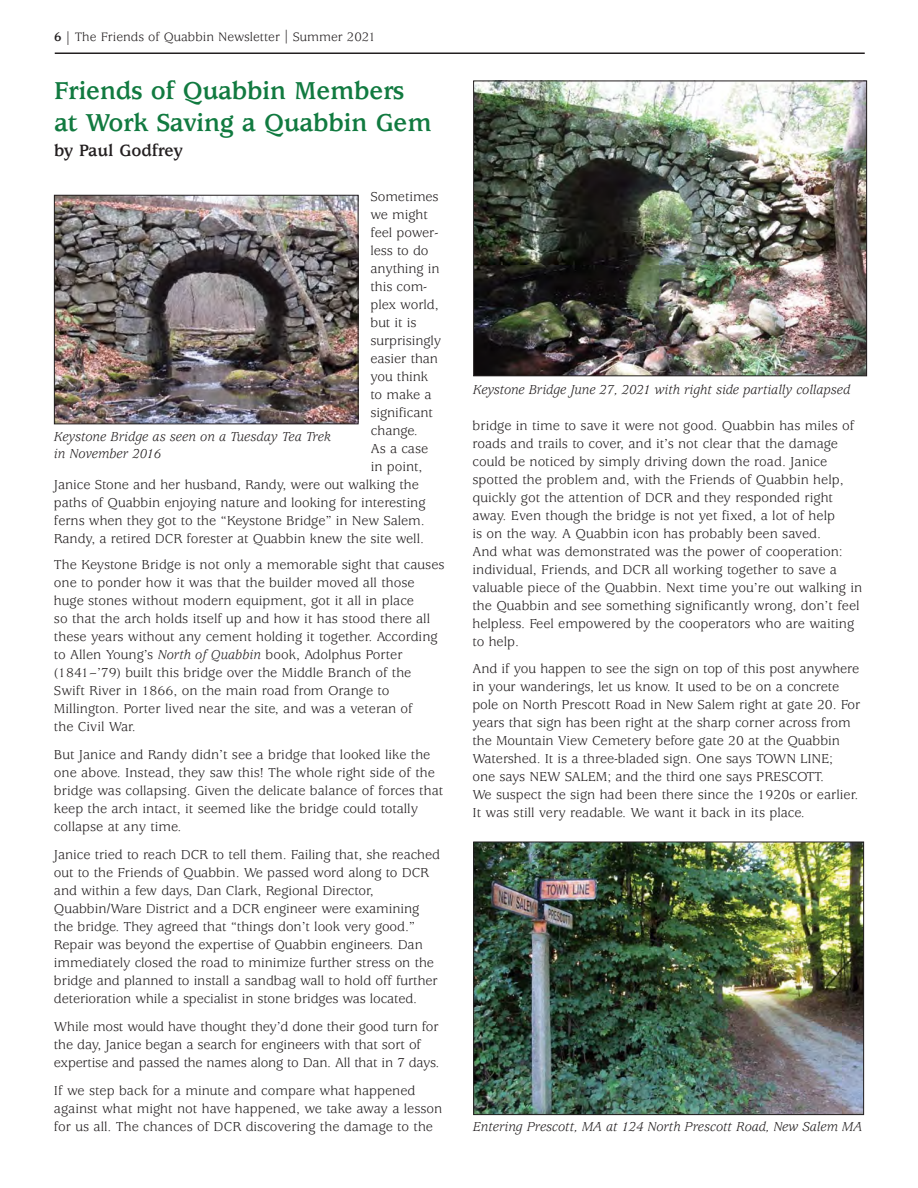
<style>
.page{position:relative;width:918px;height:1188px;background:#fff}
.page>*{position:absolute;margin:0;border:0;box-sizing:border-box;transform-origin:0 0}
.t1{font:700 27px/32.4px "Usherwood";letter-spacing:-.01em;color:#117a40}
.t2{font:700 18px "Usherwood";color:#231f20}
.t3{font:14.25px/18px "Usherwood";letter-spacing:-.005em;color:#231f20}
.t4{font:italic 14.25px/17.1px "Usherwood";letter-spacing:-.005em;color:#231f20}
.t5{font:13.5px "Usherwood";color:#231f20}
.s1{font-weight:700}
.s2{font-style:italic}
</style>
<div class="page">
<hr style="left:55px;top:52px;width:810px;height:2px;background:#231f20">
<img style="left:475px;top:83px;width:390px;height:291px">
<div style="left:473px;top:81px;width:394px;height:295px;border:1px solid #231f20"></div>
<img style="left:56px;top:197px;width:300px;height:225px">
<div style="left:54px;top:195px;width:304px;height:229px;border:1px solid #231f20"></div>
<img style="left:475px;top:844px;width:387px;height:269px">
<div style="left:473px;top:842px;width:391px;height:273px;border:1px solid #231f20"></div>
<p class="t5" style="left:54px;top:32px;width:324px"><span class="s1">6 |</span> The Friends of Quabbin Newsletter | Summer 2021</p>
<h1 class="t1" style="left:54px;top:77px;width:379px">Friends of Quabbin Members at Work Saving a Quabbin Gem</h1>
<p class="t2" style="left:54px;top:144px;width:130px">by Paul Godfrey</p>
<p class="t3" style="left:370px;top:189px;width:70px">Sometimes</p>
<p class="t3" style="left:370px;top:207px;width:59px">we might</p>
<p class="t3" style="left:370px;top:225px;width:69px">feel power-</p>
<p class="t3" style="left:370px;top:243px;width:60px">less to do</p>
<p class="t3" style="left:370px;top:261px;width:71px">anything in</p>
<p class="t3" style="left:370px;top:279px;width:58px">this com-</p>
<p class="t3" style="left:370px;top:297px;width:70px">plex world,</p>
<p class="t3" style="left:370px;top:315px;width:48px">but it is</p>
<p class="t3" style="left:370px;top:333px;width:72px">surprisingly</p>
<p class="t3" style="left:370px;top:351px;width:69px">easier than</p>
<p class="t3" style="left:370px;top:369px;width:59px">you think</p>
<p class="t3" style="left:370px;top:387px;width:63px">to make a</p>
<p class="t3" style="left:370px;top:405px;width:64px">significant</p>
<p class="t3" style="left:371px;top:423px;width:48px">change.</p>
<p class="t3" style="left:371px;top:441px;width:59px">As a case</p>
<p class="t3" style="left:371px;top:459px;width:53px">in point,</p>
<p class="t3" style="left:54px;top:477px;width:366px">Janice Stone and her husband, Randy, were out walking the</p>
<p class="t3" style="left:54px;top:495px;width:373px">paths of Quabbin enjoying nature and looking for interesting</p>
<p class="t3" style="left:54px;top:513px;width:372px">ferns when they got to the “Keystone Bridge” in New Salem.</p>
<p class="t3" style="left:54px;top:531px;width:371px">Randy, a retired DCR forester at Quabbin knew the site well.</p>
<p class="t3" style="left:54px;top:557px;width:392px">The Keystone Bridge is not only a memorable sight that causes one to ponder how it was that the builder moved all those huge stones without modern equipment, got it all in place<br>so that the arch holds itself up and how it has stood there all these years without any cement holding it together. According to Allen Young’s <span class="s2">North of Quabbin</span> book, Adolphus Porter (1841–’79) built this bridge over the Middle Branch of the Swift River in 1866, on the main road from Orange to Millington. Porter lived near the site, and was a veteran of<br>the Civil War.</p>
<p class="t3" style="left:54px;top:747px;width:391px">But Janice and Randy didn’t see a bridge that looked like the one above. Instead, they saw this! The whole right side of the bridge was collapsing. Given the delicate balance of forces that keep the arch intact, it seemed like the bridge could totally collapse at any time.</p>
<p class="t3" style="left:54px;top:847px;width:388px">Janice tried to reach DCR to tell them. Failing that, she reached out to the Friends of Quabbin. We passed word along to DCR and within a few days, Dan Clark, Regional Director, Quabbin/Ware District and a DCR engineer were examining the bridge. They agreed that “things don’t look very good.” Repair was beyond the expertise of Quabbin engineers. Dan immediately closed the road to minimize further stress on the bridge and planned to install a sandbag wall to hold off further deterioration while a specialist in stone bridges was located.</p>
<p class="t3" style="left:54px;top:1019px;width:387px">While most would have thought they’d done their good turn for the day, Janice began a search for engineers with that sort of expertise and passed the names along to Dan. All that in 7 days.</p>
<p class="t3" style="left:54px;top:1083px;width:390px">If we step back for a minute and compare what happened against what might not have happened, we take away a lesson for us all. The chances of DCR discovering the damage to the</p>
<p class="t4" style="left:54px;top:429px;width:279px">Keystone Bridge as seen on a Tuesday Tea Trek in November 2016</p>
<p class="t4" style="left:473px;top:382px;width:379px">Keystone Bridge June 27, 2021 with right side partially collapsed</p>
<p class="t3" style="left:472px;top:418px;width:391px">bridge in time to save it were not good. Quabbin has miles of roads and trails to cover, and it’s not clear that the damage could be noticed by simply driving down the road. Janice spotted the problem and, with the Friends of Quabbin help, quickly got the attention of DCR and they responded right away. Even though the bridge is not yet fixed, a lot of help<br>is on the way. A Quabbin icon has probably been saved.<br>And what was demonstrated was the power of cooperation: individual, Friends, and DCR all working together to save a valuable piece of the Quabbin. Next time you’re out walking in the Quabbin and see something significantly wrong, don’t feel helpless. Feel empowered by the cooperators who are waiting to help.</p>
<p class="t3" style="left:472px;top:661px;width:390px">And if you happen to see the sign on top of this post anywhere in your wanderings, let us know. It used to be on a concrete pole on North Prescott Road in New Salem right at gate 20. For years that sign has been right at the sharp corner across from the Mountain View Cemetery before gate 20 at the Quabbin Watershed. It is a three-bladed sign. One says TOWN LINE;<br>one says NEW SALEM; and the third one says PRESCOTT.<br>We suspect the sign had been there since the 1920s or earlier.<br>It was still very readable. We want it back in its place.</p>
<p class="t4" style="left:473px;top:1120px;width:391px">Entering Prescott, MA at 124 North Prescott Road, New Salem MA</p>
</div>
